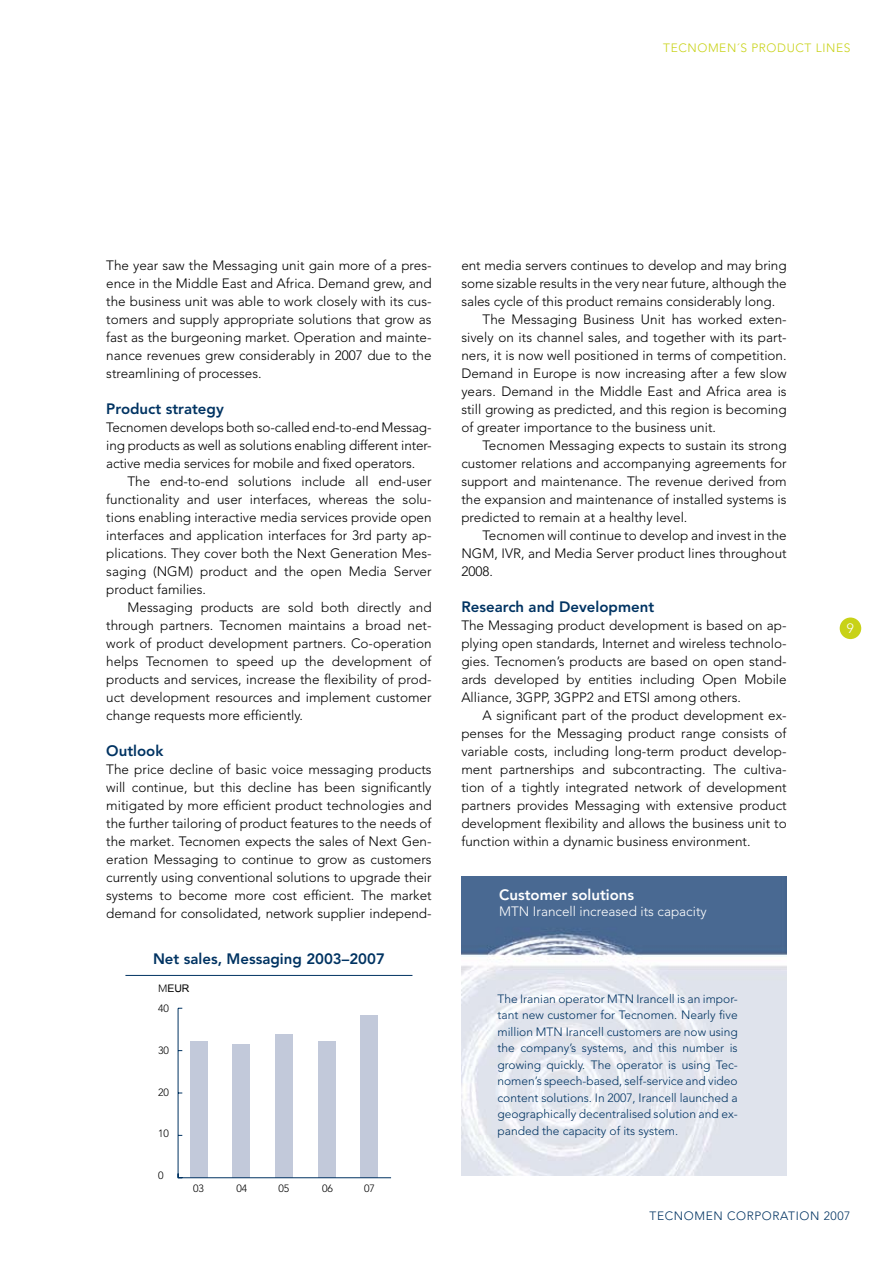
<style>
.page{position:relative;width:893px;height:1263px;background:#fff}
.page>*{position:absolute;margin:0;border:0;box-sizing:border-box;transform-origin:0 0}
.t1{font:800 15px "Avenir";color:#003362}
.t2{font:800 15px "Avenir";color:#fff}
.t3{font:300 13.5px/18px "Avenir";color:#000;text-align:justify}
.t4{font:300 13.5px "Avenir";color:#fff}
.t5{font:300 12px/16.5px "Avenir";color:#003362;text-align:justify}
.t6{font:300 12px "Avenir";letter-spacing:.05em;color:#003362}
.t7{font:300 12px "Avenir";letter-spacing:.05em;color:#c8d217}
.t8{font:300 10.5px "Avenir";color:#000}
.t9{font:10.5px "Arial";color:#000}
.s1{font-family:"Avenir";font-weight:300}
</style>
<div class="page">
<div style="left:840px;top:617px;width:21px;height:22px;background:#c8d217;border-radius:50%"></div>
<img style="left:461px;top:876px;width:326px;height:299px">
<hr style="left:125px;top:975px;width:287px;height:1px;background:#003362">
<svg style="left:178px;top:1008px;width:213px;height:170px"></svg>
<p class="t7" style="left:663px;top:40px;width:189px">TECNOMEN´S PRODUCT LINES</p>
<p class="t3" style="left:106px;top:256px;width:327px">The year saw the Messaging unit gain more of a pres&shy;ence in the Middle East and Africa. Demand grew, and the business unit was able to work closely with its cus&shy;tomers and supply appropriate solutions that grow as fast as the burgeoning market. Operation and mainte&shy;nance revenues grew considerably in 2007 due to the streamlining of processes.</p>
<p class="t1" style="left:106px;top:400px;width:119px">Product strategy</p>
<p class="t3" style="left:106px;top:418px;width:327px">Tecnomen develops both so-called end-to-end Messag&shy;ing products as well as solutions enabling different inter&shy;active media services for mobile and fixed operators.</p>
<p class="t3" style="left:106px;top:472px;width:327px;text-indent:21px">The end-to-end solutions include all end-user functionality and user interfaces, whereas the solu&shy;tions enabling interactive media services provide open interfaces and application interfaces for 3rd party ap&shy;plications. They cover both the Next Generation Mes&shy;saging (NGM) product and the open Media Server product families.</p>
<p class="t3" style="left:106px;top:598px;width:327px;text-indent:21px">Messaging products are sold both directly and through partners. Tecnomen maintains a broad net&shy;work of product development partners. Co-operation helps Tecnomen to speed up the development of products and services, increase the flexibility of prod&shy;uct development resources and implement customer change requests more efficiently.</p>
<p class="t1" style="left:106px;top:742px;width:59px">Outlook</p>
<p class="t3" style="left:106px;top:760px;width:327px">The price decline of basic voice messaging products will continue, but this decline has been significantly mitigated by more efficient product technologies and the further tailoring of product features to the needs of the market. Tecnomen expects the sales of Next Gen&shy;eration Messaging to continue to grow as customers currently using conventional solutions to upgrade their systems to become more cost efficient. The market demand for consolidated, network supplier independ-</p>
<p class="t1" style="left:153px;top:950px;width:233px">Net sales, Messaging 2003–2007</p>
<p class="t9" style="left:158px;top:982px;width:33px"><span class="s1">M</span>EUR</p>
<p class="t8" style="left:158px;top:1003px;width:12px">40</p>
<p class="t8" style="left:158px;top:1044px;width:12px">30</p>
<p class="t8" style="left:158px;top:1086px;width:12px">20</p>
<p class="t8" style="left:158px;top:1127px;width:12px">10</p>
<p class="t8" style="left:158px;top:1169px;width:7px">0</p>
<p class="t8" style="left:193px;top:1182px;width:12px">03</p>
<p class="t8" style="left:237px;top:1182px;width:12px">04</p>
<p class="t8" style="left:279px;top:1182px;width:12px">05</p>
<p class="t8" style="left:322px;top:1182px;width:12px">06</p>
<p class="t8" style="left:364px;top:1182px;width:12px">07</p>
<p class="t3" style="left:461px;top:256px;width:327px">ent media servers continues to develop and may bring some sizable results in the very near future, although the sales cycle of this product remains considerably long.</p>
<p class="t3" style="left:461px;top:310px;width:327px;text-align:left;text-indent:21px">The Messaging Business Unit has worked exten&shy;sively on its channel sales, and together with its part&shy;ners, it is now well positioned in terms of competition.<br>Demand in Europe is now increasing after a few slow years. Demand in the Middle East and Africa area is still growing as predicted, and this region is becoming of greater importance to the business unit.</p>
<p class="t3" style="left:461px;top:436px;width:327px;text-indent:21px">Tecnomen Messaging expects to sustain its strong customer relations and accompanying agreements for support and maintenance. The revenue derived from the expansion and maintenance of installed systems is predicted to remain at a healthy level.</p>
<p class="t3" style="left:461px;top:526px;width:327px;text-indent:21px">Tecnomen will continue to develop and invest in the NGM, IVR, and Media Server product lines throughout 2008.</p>
<p class="t1" style="left:461px;top:598px;width:194px">Research and Development</p>
<p class="t3" style="left:461px;top:616px;width:327px">The Messaging product development is based on ap&shy;plying open standards, Internet and wireless technolo&shy;gies. Tecnomen’s products are based on open stand&shy;ards developed by entities including Open Mobile Alliance, 3GPP, 3GPP2 and ETSI among others.</p>
<p class="t3" style="left:461px;top:706px;width:327px;text-indent:21px">A significant part of the product development ex&shy;penses for the Messaging product range consists of variable costs, including long-term product develop&shy;ment partnerships and subcontracting. The cultiva&shy;tion of a tightly integrated network of development partners provides Messaging with extensive product development flexibility and allows the business unit to function within a dynamic business environment.</p>
<p class="t2" style="left:499px;top:885px;width:136px">Customer solutions</p>
<p class="t4" style="left:499px;top:903px;width:209px">MTN Irancell increased its capacity</p>
<p class="t5" style="left:497px;top:990px;width:242px">The Iranian operator MTN Irancell is an impor&shy;tant new customer for Tecnomen. Nearly five million MTN Irancell customers are now using the company’s systems, and this number is growing quickly. The operator is using Tec&shy;nomen’s speech-based, self-service and video content solutions. In 2007, Irancell launched a geographically decentralised solution and ex&shy;panded the capacity of its system.</p>
<p class="t6" style="left:650px;top:1209px;width:202px">TECNOMEN CORPORATION 2007</p>
</div>
